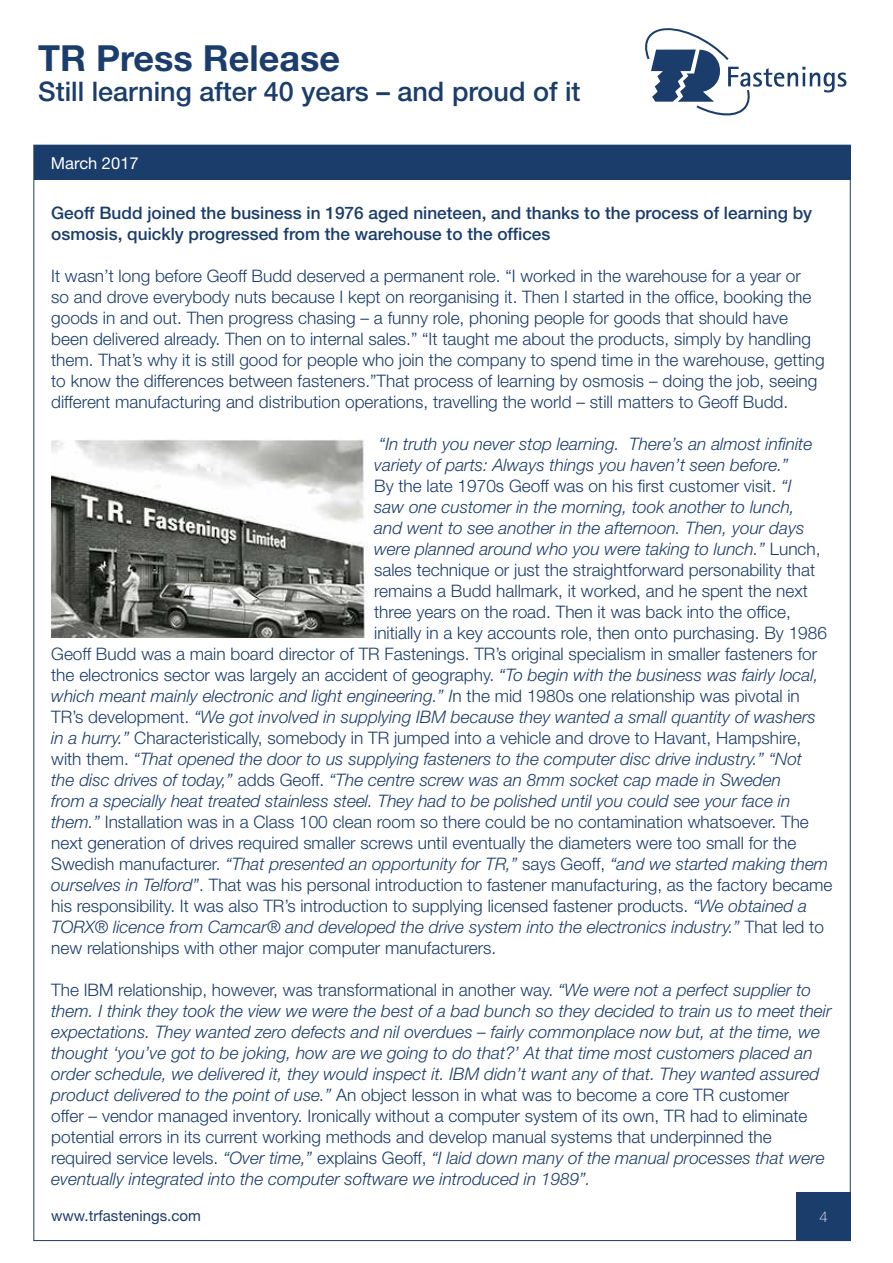
<style>
.page{position:relative;width:893px;height:1263px;background:#fff}
.page>*{position:absolute;margin:0;border:0;box-sizing:border-box;transform-origin:0 0}
.t1{font:700 36px "Helvetica Neue LT Std";color:#1b3d6b}
.t2{font:500 27px "Helvetica Neue LT Std";color:#1b3d6b}
.t3{font:italic 300 17.25px/21px "Helvetica Neue LT Std";color:#1b3d6b}
.t4{font:300 17.25px/21px "Helvetica Neue LT Std";color:#1b3d6b}
.t5{font:500 17.25px/21px "Helvetica Neue LT Std";color:#1b3d6b}
.t6{font:16.5px "Helvetica Neue LT Std";color:#fff}
.t7{font:15px "Helvetica Neue LT Std";color:#1b3d6b}
.t8{font:100 15px "Helvetica Neue LT Std";color:#fff}
.s1{font-style:italic}
.s2{font-style:normal}
</style>
<div class="page">
<div style="left:796px;top:1192px;width:55px;height:49px;background:#1b3d6b"></div>
<div style="left:34px;top:145px;width:816px;height:35px;background:#1b3d6b"></div>
<svg style="left:645px;top:28px;width:201px;height:88px"></svg>
<img style="left:51px;top:438px;width:316px;height:200px">
<h1 class="t1" style="left:38px;top:36px;width:303px">TR Press Release</h1>
<h2 class="t2" style="left:38px;top:75px;width:544px">Still learning after 40 years – and proud of it</h2>
<p class="t6" style="left:51px;top:153px;width:89px">March 2017</p>
<p class="t5" style="left:51px;top:203px;width:762px">Geoff Budd joined the business in 1976 aged nineteen, and thanks to the process of learning by osmosis, quickly progressed from the warehouse to the offices</p>
<p class="t4" style="left:51px;top:265px;width:775px">It wasn’t long before Geoff Budd deserved a permanent role. “I worked in the warehouse for a year or<br>so and drove everybody nuts because I kept on reorganising it. Then I started in the office, booking the goods in and out. Then progress chasing – a funny role, phoning people for goods that should have been delivered already. Then on to internal sales.” “It taught me about the products, simply by handling them. That’s why it is still good for people who join the company to spend time in the warehouse, getting to know the differences between fasteners.”That process of learning by osmosis – doing the job, seeing different manufacturing and distribution operations, travelling the world – still matters to Geoff Budd.</p>
<p class="t3" style="left:379px;top:433px;width:435px">“In truth you never stop learning. There’s an almost infinite</p>
<p class="t3" style="left:374px;top:454px;width:416px">variety of parts: Always things you haven’t seen before.”</p>
<p class="t4" style="left:374px;top:475px;width:419px">By the late 1970s Geoff was on his first customer visit. <span class="s1">“I</span></p>
<p class="t3" style="left:374px;top:496px;width:422px">saw one customer in the morning, took another to lunch,</p>
<p class="t3" style="left:374px;top:517px;width:432px">and went to see another in the afternoon. Then, your days</p>
<p class="t3" style="left:374px;top:538px;width:448px">were planned around who you were taking to lunch.” <span class="s2">Lunch,</span></p>
<p class="t4" style="left:374px;top:559px;width:442px">sales technique or just the straightforward personability that</p>
<p class="t4" style="left:374px;top:580px;width:435px">remains a Budd hallmark, it worked, and he spent the next</p>
<p class="t4" style="left:374px;top:601px;width:418px">three years on the road. Then it was back into the office,</p>
<p class="t4" style="left:374px;top:622px;width:454px">initially in a key accounts role, then onto purchasing. By 1986</p>
<p class="t4" style="left:51px;top:643px;width:767px">Geoff Budd was a main board director of TR Fastenings. TR’s original specialism in smaller fasteners for</p>
<p class="t4" style="left:51px;top:664px;width:769px">the electronics sector was largely an accident of geography. <span class="s1">“To begin with the business was fairly local,</span></p>
<p class="t3" style="left:51px;top:685px;width:750px">which meant mainly electronic and light engineering.” I<span class="s2">n the mid 1980s one relationship was pivotal in</span></p>
<p class="t3" style="left:51px;top:706px;width:766px"><span class="s2">TR’s development.</span> “We got involved in supplying IBM because they wanted a small quantity of washers</p>
<p class="t4" style="left:51px;top:727px;width:751px"><span class="s1">in a hurry.”</span> Characteristically, somebody in TR jumped into a vehicle and drove to Havant, Hampshire,</p>
<p class="t3" style="left:51px;top:748px;width:752px"><span class="s2">with them.</span> “That opened the door to us supplying fasteners to the computer disc drive industry.” “Not</p>
<p class="t3" style="left:51px;top:769px;width:731px">the disc drives of today,” <span class="s2">adds Geoff.</span> “The centre screw was an 8mm socket cap made in Sweden</p>
<p class="t3" style="left:51px;top:790px;width:741px">from a specially heat treated stainless steel. They had to be polished until you could see your face in</p>
<p class="t4" style="left:51px;top:811px;width:759px"><span class="s1">them.”</span> Installation was in a Class 100 clean room so there could be no contamination whatsoever. The</p>
<p class="t4" style="left:51px;top:832px;width:747px">next generation of drives required smaller screws until eventually the diameters were too small for the</p>
<p class="t3" style="left:51px;top:853px;width:779px"><span class="s2">Swedish manufacturer.</span> “That presented an opportunity for TR,” <span class="s2">says Geoff,</span> “and we started making them</p>
<p class="t4" style="left:51px;top:874px;width:783px"><span class="s1">ourselves in Telford”</span>. That was his personal introduction to fastener manufacturing, as the factory became</p>
<p class="t4" style="left:51px;top:895px;width:757px">his responsibility. It was also TR’s introduction to supplying licensed fastener products. <span class="s1">“We obtained a</span></p>
<p class="t3" style="left:51px;top:916px;width:774px">TORX® licence from Camcar® and developed the drive system into the electronics industry.” <span class="s2">That led to</span></p>
<p class="t4" style="left:51px;top:937px;width:447px">new relationships with other major computer manufacturers.</p>
<p class="t3" style="left:51px;top:979px;width:782px"><span class="s2">The IBM relationship, however, was transformational in another way.</span> “We were not a perfect supplier to them. I think they took the view we were the best of a bad bunch so they decided to train us to meet their expectations. They wanted zero defects and nil overdues – fairly commonplace now but, at the time, we thought ‘you’ve got to be joking, how are we going to do that?’ At that time most customers placed an order schedule, we delivered it, they would inspect it. IBM didn’t want any of that. They wanted assured product delivered to the point of use.” <span class="s2">An object lesson in what was to become a core TR customer<br>offer – vendor managed inventory. Ironically without a computer system of its own, TR had to eliminate potential errors in its current working methods and develop manual systems that underpinned the required service levels.</span> “Over time,” <span class="s2">explains Geoff,</span> “I laid down many of the manual processes that were eventually integrated into the computer software we introduced in 1989”.</p>
<p class="t7" style="left:51px;top:1207px;width:151px">www.trfastenings.com</p>
<p class="t8" style="left:820px;top:1208px;width:10px">4</p>
</div>
